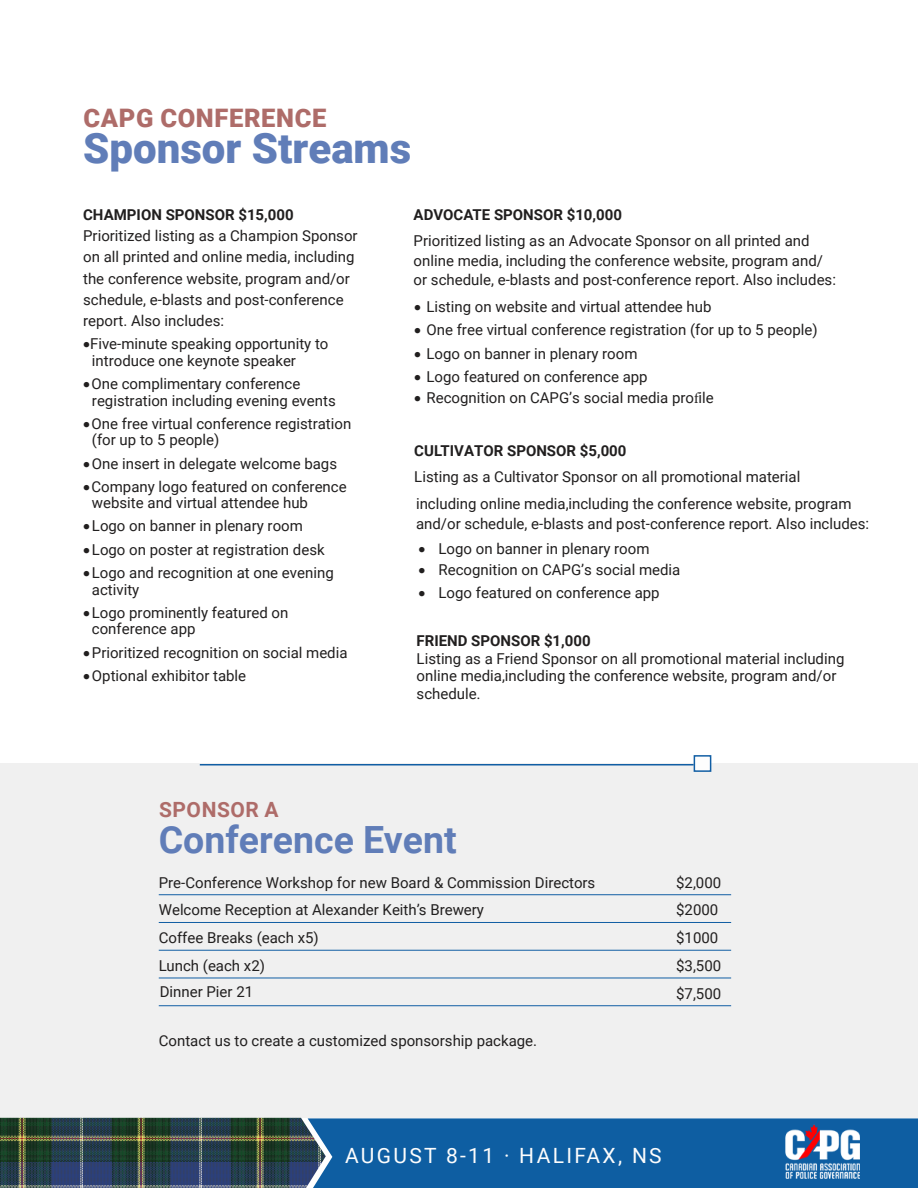
<style>
.page{position:relative;width:918px;height:1188px;background:#fff}
.page>*{position:absolute;margin:0;border:0;box-sizing:border-box;transform-origin:0 0}
.t1{font:900 42px "Roboto";color:#607db8}
.t2{font:700 37.5px "Roboto";color:#607db8}
.t3{font:900 25.5px "Roboto";letter-spacing:.025em;color:#ae6c69}
.t4{font:21px "Roboto";letter-spacing:.11em;color:#fdfdfd}
.t5{font:700 21px "Roboto";letter-spacing:.025em;color:#ae6c69}
.t6{font:15px/27.8px "Roboto";color:#211f1f}
.t7{font:700 15px "Roboto";color:#211f1f}
.s1{font-family:"Minion Pro"}
</style>
<div class="page">
<div style="left:0;top:763px;width:918px;height:355px;background:#f0f0f0"></div>
<hr style="left:159px;top:894px;width:572px;height:1px;background:#115ea4">
<hr style="left:159px;top:922px;width:572px;height:1px;background:#115ea4">
<hr style="left:159px;top:950px;width:572px;height:1px;background:#115ea4">
<hr style="left:159px;top:978px;width:572px;height:1px;background:#115ea4">
<hr style="left:159px;top:1005px;width:572px;height:1px;background:#115ea4">
<img style="left:0;top:1118px;width:308px;height:70px">
<div style="left:308px;top:1118px;width:610px;height:70px;background:#0e5ea2"></div>
<img style="left:784px;top:1122px;width:80px;height:59px">
<hr style="left:200px;top:764px;width:494px;height:1px;background:#115ea4">
<div style="left:694px;top:755px;width:17px;height:17px;background:#fdfdfd;border:2px solid #115ea4"></div>
<h3 class="t3" style="left:84px;top:100px;width:244px">CAPG CONFERENCE</h3>
<h1 class="t1" style="left:83px;top:119px;width:330px">Sponsor Streams</h1>
<p class="t7" style="left:83px;top:204px;width:212px">CHAMPION SPONSOR $15,000</p>
<p class="t6" style="left:83px;top:225px;width:276px;line-height:21.3px">Prioritized listing as a Champion Sponsor on all printed and online media, including the conference website, program and/or schedule, e-blasts and post-conference report. Also includes:</p>
<p class="t6" style="left:92px;top:335px;width:238px;line-height:16.5px;text-indent:-9px">•Five-minute speaking opportunity to introduce one keynote speaker</p>
<p class="t6" style="left:92px;top:375px;width:245px;line-height:16.5px;text-indent:-9px">•One complimentary conference registration including evening events</p>
<p class="t6" style="left:92px;top:415px;width:261px;line-height:16.5px;text-indent:-9px">•One free virtual conference registration (for up to 5 people)</p>
<p class="t6" style="left:83px;top:449px;width:255px">•One insert in delegate welcome bags</p>
<p class="t6" style="left:92px;top:478px;width:256px;line-height:16.5px;text-indent:-9px">•Company logo featured on conference website and virtual attendee hub</p>
<p class="t6" style="left:83px;top:512px;width:221px">•Logo on banner in plenary room</p>
<p class="t6" style="left:83px;top:535px;width:243px">•Logo on poster at registration desk</p>
<p class="t6" style="left:92px;top:564px;width:243px;line-height:16.5px;text-indent:-9px">•Logo and recognition at one evening activity</p>
<p class="t6" style="left:92px;top:604px;width:198px;line-height:16.5px;text-indent:-9px">•Logo prominently featured on conference app</p>
<p class="t6" style="left:83px;top:638px;width:266px">•Prioritized recognition on social media</p>
<p class="t6" style="left:83px;top:661px;width:165px">•Optional exhibitor table</p>
<p class="t7" style="left:414px;top:204px;width:210px">ADVOCATE SPONSOR $10,000</p>
<p class="t6" style="left:414px;top:231px;width:424px;line-height:19.5px">Prioritized listing as an Advocate Sponsor on all printed and online media, including the conference website, program and/ or schedule, e-blasts and post-conference report. Also includes:</p>
<p class="t6" style="left:414px;top:293px;width:299px">• Listing on website and virtual attendee hub</p>
<p class="t6" style="left:414px;top:316px;width:405px">• One free virtual conference registration (for up to 5 people)</p>
<p class="t6" style="left:414px;top:339px;width:225px">• Logo on banner in plenary room</p>
<p class="t6" style="left:414px;top:362px;width:235px">• Logo featured on conference app</p>
<p class="t6" style="left:414px;top:384px;width:301px">• Recognition on CAPG’s social media pro<span class="s1">f</span>ile</p>
<p class="t7" style="left:414px;top:440px;width:214px">CULTIVATOR SPONSOR $5,000</p>
<p class="t6" style="left:414px;top:463px;width:439px;line-height:27px">Listing as a Cultivator Sponsor on all promotional material including online media, including the conference website, program</p>
<p class="t6" style="left:416px;top:509px;width:455px">and/or schedule, e-blasts and post-conference report. Also includes:</p>
<p class="t6" style="left:419px;top:534px;width:233px">• Logo on banner in plenary room</p>
<p class="t6" style="left:419px;top:556px;width:263px">• Recognition on CAPG’s social media</p>
<p class="t6" style="left:419px;top:578px;width:243px">• Logo featured on conference app</p>
<p class="t7" style="left:417px;top:631px;width:176px">FRIEND SPONSOR $1,000</p>
<p class="t6" style="left:417px;top:649px;width:429px;line-height:17.4px">Listing as a Friend Sponsor on all promotional material including online media, including the conference website, program and/or schedule<span class="s1">.</span></p>
<h3 class="t5" style="left:159px;top:795px;width:121px">SPONSOR A</h3>
<h2 class="t2" style="left:159px;top:814px;width:300px">Conference Event</h2>
<p class="t6" style="left:159px;top:868px;width:438px">Pre-Conference Workshop for new Board &amp; Commission Directors<br>Welcome Reception at Alexander Keith’s Brewery</p>
<p class="t6" style="left:159px;top:923px;width:162px">Coffee Breaks (each x5)<br>Lunch (each x2)</p>
<p class="t6" style="left:160px;top:977px;width:95px">Dinner Pier 21</p>
<p class="t6" style="left:159px;top:1027px;width:380px">Contact us to create a customized sponsorship package.</p>
<p class="t6" style="left:676px;top:868px;width:47px">$2,000 $2000 $1000 $3,500 $7,500</p>
<h3 class="t4" style="left:345px;top:1141px;width:318px">AUGUST 8-11 · HALIFAX, NS</h3>
</div>
